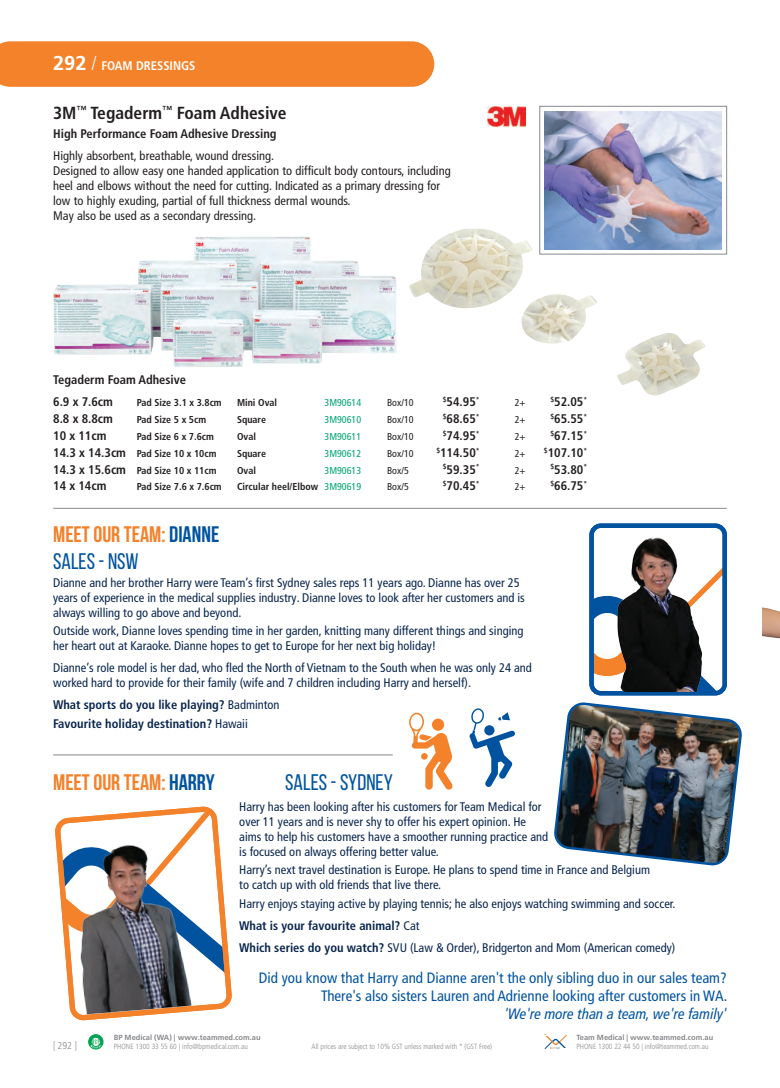
<style>
.page{position:relative;width:780px;height:1088px;background:#fff}
.page>*{position:absolute;margin:0;border:0;box-sizing:border-box;transform-origin:0 0}
.t1{font:700 22.5px "Bebas Neue";color:#f4822b}
.t2{font:22.5px "Bebas Neue";color:#0153a0}
.Heading{font:700 condensed 17.5px "Frutiger LT Pro";color:#231f20}
.t3{font:condensed 15px/18px "Frutiger LT Pro";color:#0153a0;text-align:right}
.t4{font:italic condensed 15px "Frutiger LT Pro";color:#0153a0}
.t5{font:condensed 12.5px/15px "Frutiger LT Pro";color:#08254d}
.t6{font:condensed 12.5px/15px "Frutiger LT Pro";color:#231f20}
.hydrotac_tabs{font:700 condensed 12.5px "Frutiger LT Pro";color:#231f20}
.t7{font:700 condensed 12.5px "Frutiger LT Pro";color:#08254d}
.t8{font:700 condensed 12.5px "Frutiger LT Pro";color:#fff}
.hydrotac_tabs-2{font:700 condensed 10px "Frutiger LT Pro";color:#231f20}
.hydrotac_tabs-3{font:condensed 10px "Frutiger LT Pro";color:#231f20}
.hydrotac_tabs-4{font:condensed 10px "Frutiger LT Pro";color:#00a66e}
.t9{font:300 condensed 10px "Frutiger LT Pro";color:#87898c}
.t10{font:300 condensed 7.5px "Frutiger LT Pro";color:#87898c}
.t11{font:700 7.5px "Frutiger LT Pro";color:#87898c}
.s1{font-stretch:normal;font-size:20px}
.s2{font-weight:300;font-size:20px}
.s3{font-size:12.5px}
.s4{font-weight:400;color:#00a66e}
.s5{color:#0153a0}
.s6{font-weight:400}
.s7{font-weight:700}
</style>
<div class="page">
<svg style="left:89px;top:1034px;width:14px;height:15px"></svg>
<svg style="left:544px;top:1035px;width:23px;height:14px"></svg>
<div style="left:0;top:41px;width:434px;height:46px;background:#f4822b"></div>
<hr style="left:53px;top:508px;width:673px;height:1px;background:#87898c">
<hr style="left:53px;top:754px;width:340px;height:1px;background:#87898c">
<img style="left:53px;top:236px;width:343px;height:131px">
<img style="left:617px;top:333px;width:88px;height:62px">
<img style="left:409px;top:228px;width:123px;height:80px">
<img style="left:521px;top:294px;width:76px;height:50px">
<img style="left:488px;top:106px;width:37px;height:20px">
<img style="left:544px;top:111px;width:177px;height:138px">
<div style="left:539px;top:106px;width:187px;height:148px;border:1px solid #87898c"></div>
<div style="left:589px;top:523px;width:138px;height:172px;border:4px solid #0153a0;border-radius:9px"></div>
<img style="left:589px;top:523px;width:191px;height:168px">
<img style="left:554px;top:702px;width:188px;height:164px">
<svg style="left:57px;top:808px;width:161px;height:17px"></svg>
<img style="left:55px;top:825px;width:177px;height:196px">
<svg style="left:469px;top:708px;width:46px;height:79px"></svg>
<svg style="left:409px;top:712px;width:44px;height:77px"></svg>
<div style="left:421px;top:753px;width:6px;height:7px;background:#f4822b;border-radius:50%"></div>
<p class="t8" style="left:53px;top:58px;width:144px"><span class="s1">292</span> <span class="s2">/</span> FOAM DRESSINGS</p>
<p class="t8" style="left:101px;top:58px;width:74px">AB CADABRA</p>
<p class="Heading" style="left:53px;top:103px;width:235px">3M<sup>™</sup> Tegaderm<sup>™</sup> Foam Adhesive</p>
<p class="hydrotac_tabs" style="left:53px;top:126px;width:225px">High Performance Foam Adhesive Dressing</p>
<p class="t6" style="left:53px;top:148px;width:399px">Highly absorbent, breathable, wound dressing.<br>Designed to allow easy one handed application to difficult body contours, including heel and elbows without the need for cutting. Indicated as a primary dressing for low to highly exuding, partial of full thickness dermal wounds.<br>May also be used as a secondary dressing.</p>
<p class="hydrotac_tabs" style="left:53px;top:372px;width:134px">Tegaderm Foam Adhesive</p>
<p class="hydrotac_tabs" style="left:53px;top:395px;width:61px">6.9 x 7.6cm</p>
<p class="hydrotac_tabs-2" style="left:137px;top:397px;width:86px">Pad Size 3.1 x 3.8cm</p>
<p class="hydrotac_tabs-2" style="left:237px;top:397px;width:42px">Mini Oval</p>
<p class="hydrotac_tabs-4" style="left:324px;top:397px;width:38px">3M90614</p>
<p class="hydrotac_tabs-3" style="left:387px;top:397px;width:28px">Box/10</p>
<p class="hydrotac_tabs" style="left:443px;top:395px;width:38px"><sup>$</sup>54.95<sup>*</sup></p>
<p class="hydrotac_tabs-3" style="left:514px;top:397px;width:12px">2+</p>
<p class="hydrotac_tabs" style="left:550px;top:395px;width:38px"><sup>$</sup>52.05<sup>*</sup></p>
<p class="hydrotac_tabs" style="left:53px;top:411px;width:61px">8.8 x 8.8cm</p>
<p class="hydrotac_tabs-2" style="left:137px;top:414px;width:71px">Pad Size 5 x 5cm</p>
<p class="hydrotac_tabs-2" style="left:237px;top:414px;width:30px">Square</p>
<p class="hydrotac_tabs-4" style="left:324px;top:414px;width:38px">3M90610</p>
<p class="hydrotac_tabs-3" style="left:387px;top:414px;width:28px">Box/10</p>
<p class="hydrotac_tabs" style="left:443px;top:411px;width:38px"><sup>$</sup>68.65<sup>*</sup></p>
<p class="hydrotac_tabs-3" style="left:514px;top:414px;width:12px">2+</p>
<p class="hydrotac_tabs" style="left:550px;top:411px;width:38px"><sup>$</sup>65.55<sup>*</sup></p>
<p class="hydrotac_tabs" style="left:53px;top:428px;width:55px">10 x 11cm</p>
<p class="hydrotac_tabs-2" style="left:137px;top:430px;width:78px">Pad Size 6 x 7.6cm</p>
<p class="hydrotac_tabs-2" style="left:237px;top:430px;width:20px">Oval</p>
<p class="hydrotac_tabs-4" style="left:324px;top:431px;width:38px">3M90611</p>
<p class="hydrotac_tabs-3" style="left:387px;top:431px;width:28px">Box/10</p>
<p class="hydrotac_tabs" style="left:443px;top:428px;width:38px"><sup>$</sup>74.95<sup>*</sup></p>
<p class="hydrotac_tabs-3" style="left:514px;top:431px;width:12px">2+</p>
<p class="hydrotac_tabs" style="left:550px;top:428px;width:38px"><sup>$</sup>67.15<sup>*</sup></p>
<p class="hydrotac_tabs-2" style="left:53px;top:447px;width:165px"><span class="s3">14.3 x 14.3cm</span> Pad Size 10 x 10cm</p>
<p class="hydrotac_tabs-2" style="left:237px;top:447px;width:30px">Square</p>
<p class="hydrotac_tabs-4" style="left:324px;top:447px;width:38px">3M90612</p>
<p class="hydrotac_tabs-3" style="left:387px;top:447px;width:28px">Box/10</p>
<p class="hydrotac_tabs" style="left:436px;top:445px;width:45px"><sup>$</sup>114.50<sup>*</sup></p>
<p class="hydrotac_tabs-3" style="left:514px;top:447px;width:12px">2+</p>
<p class="hydrotac_tabs" style="left:544px;top:445px;width:45px"><sup>$</sup>107.10<sup>*</sup></p>
<p class="hydrotac_tabs-2" style="left:53px;top:464px;width:165px"><span class="s3">14.3 x 15.6cm</span> Pad Size 10 x 11cm</p>
<p class="hydrotac_tabs-2" style="left:237px;top:464px;width:20px">Oval</p>
<p class="hydrotac_tabs-4" style="left:324px;top:464px;width:38px">3M90613</p>
<p class="hydrotac_tabs-3" style="left:387px;top:464px;width:23px">Box/5</p>
<p class="hydrotac_tabs" style="left:443px;top:462px;width:38px"><sup>$</sup>59.35<sup>*</sup></p>
<p class="hydrotac_tabs-3" style="left:514px;top:464px;width:12px">2+</p>
<p class="hydrotac_tabs" style="left:550px;top:462px;width:38px"><sup>$</sup>53.80<sup>*</sup></p>
<p class="hydrotac_tabs" style="left:53px;top:478px;width:55px">14 x 14cm</p>
<p class="hydrotac_tabs-2" style="left:137px;top:481px;width:86px">Pad Size 7.6 x 7.6cm</p>
<p class="hydrotac_tabs-2" style="left:237px;top:481px;width:126px">Circular heel/Elbow <span class="s4">3M90619</span></p>
<p class="hydrotac_tabs-3" style="left:387px;top:481px;width:23px">Box/5</p>
<p class="hydrotac_tabs" style="left:443px;top:478px;width:38px"><sup>$</sup>70.45<sup>*</sup></p>
<p class="hydrotac_tabs-3" style="left:514px;top:481px;width:12px">2+</p>
<p class="hydrotac_tabs" style="left:550px;top:478px;width:38px"><sup>$</sup>66.75<sup>*</sup></p>
<p class="t1" style="left:53px;top:522px;width:168px">MEET OUR TEAM: <span class="s5">DIANNE</span></p>
<p class="t2" style="left:53px;top:549px;width:87px">SALES - NSW</p>
<p class="t5" style="left:53px;top:575px;width:473px">Dianne and her brother Harry were Team’s first Sydney sales reps 11 years ago. Dianne has over 25 years of experience in the medical supplies industry. Dianne loves to look after her customers and is always willing to go above and beyond.</p>
<p class="t5" style="left:53px;top:623px;width:472px">Outside work, Dianne loves spending time in her garden, knitting many different things and singing her heart out at Karaoke. Dianne hopes to get to Europe for her next big holiday!</p>
<p class="t5" style="left:53px;top:661px;width:480px">Dianne’s role model is her dad, who fled the North of Vietnam to the South when he was only 24 and worked hard to provide for their family (wife and 7 children including Harry and herself).</p>
<p class="t7" style="left:53px;top:698px;width:228px">What sports do you like playing? <span class="s6">Badminton</span></p>
<p class="t7" style="left:53px;top:716px;width:196px">Favourite holiday destination? <span class="s6">Hawaii</span></p>
<p class="t1" style="left:53px;top:769px;width:163px">MEET OUR TEAM: <span class="s5">HARRY</span></p>
<p class="t2" style="left:285px;top:770px;width:109px">SALES - SYDNEY</p>
<p class="t5" style="left:239px;top:799px;width:310px">Harry has been looking after his customers for Team Medical for over 11 years and is never shy to offer his expert opinion. He aims to help his customers have a smoother running practice and is focused on always offering better value.</p>
<p class="t5" style="left:239px;top:862px;width:412px">Harry’s next travel destination is Europe. He plans to spend time in France and Belgium to catch up with old friends that live there.</p>
<p class="t5" style="left:239px;top:896px;width:437px">Harry enjoys staying active by playing tennis; he also enjoys watching swimming and soccer.</p>
<p class="t7" style="left:239px;top:918px;width:182px">What is your favourite animal? <span class="s6">Cat</span></p>
<p class="t5" style="left:239px;top:940px;width:437px"><span class="s7">Which series do you watch?</span> SVU (Law &amp; Order), Bridgerton and Mom (American comedy)</p>
<p class="t3" style="left:259px;top:969px;width:470px">Did you know that Harry and Dianne aren't the only sibling duo in our sales team?<br>There's also sisters Lauren and Adrienne looking after customers in WA.</p>
<p class="t4" style="left:504px;top:1005px;width:224px">'We're more than a team, we're family'</p>
<p class="t11" style="left:114px;top:1033px;width:148px">BP Medical (WA) | www.teammed.com.au</p>
<p class="t9" style="left:53px;top:1040px;width:25px">[ 292 ]</p>
<p class="t10" style="left:114px;top:1042px;width:135px">PHONE 1300 33 55 60 | info@bpmedical.com.au</p>
<p class="t10" style="left:311px;top:1042px;width:182px">All prices are subject to 10% GST unless marked with * (GST Free)</p>
<p class="t11" style="left:576px;top:1033px;width:138px">Team Medical | www.teammed.com.au</p>
<p class="t10" style="left:576px;top:1042px;width:134px">PHONE 1300 22 44 50 | info@teammed.com.au</p>
</div>
